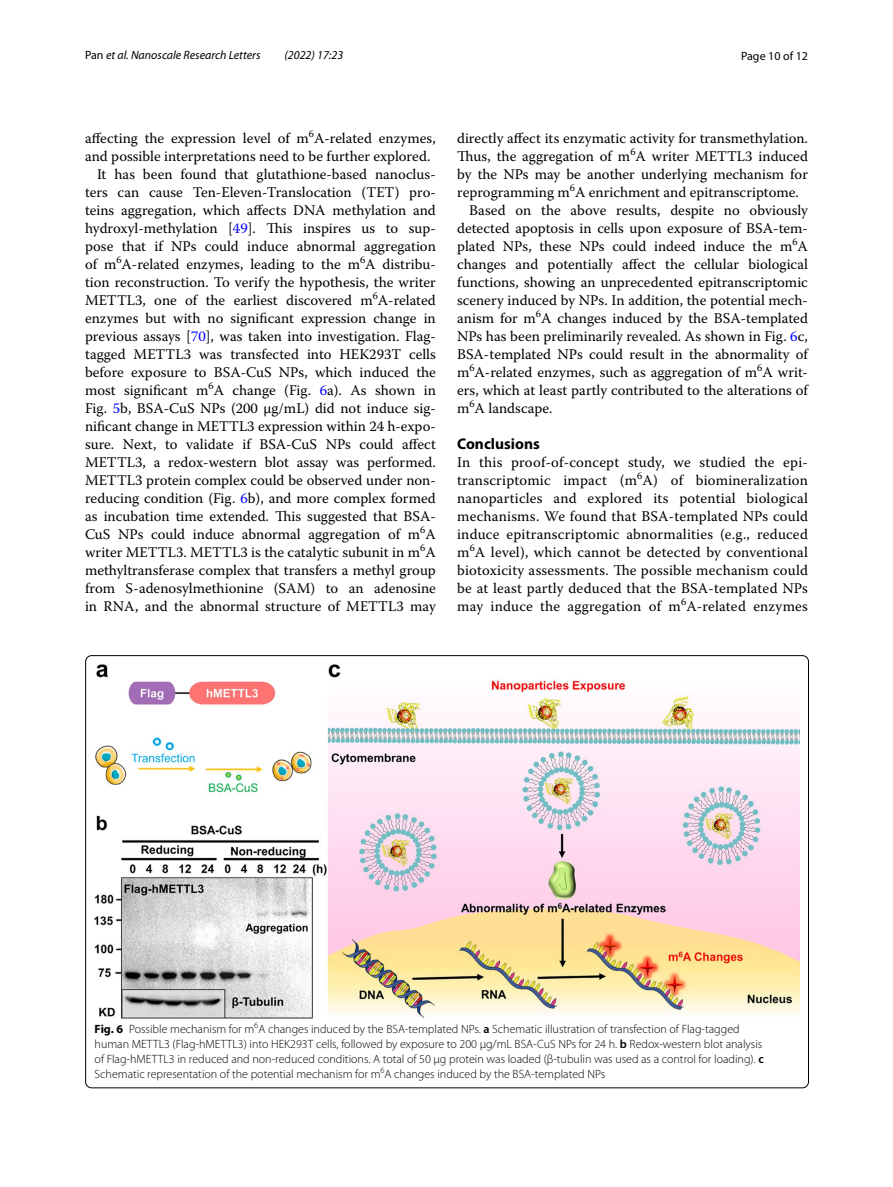
<style>
.page{position:relative;width:893px;height:1187px;background:#fff}
.page>*{position:absolute;margin:0;border:0;box-sizing:border-box;transform-origin:0 0}
.t1{font:700 15.45px "Myriad Pro";color:#000}
.t2{font:14.7px/18px "Warnock Pro";color:#000;text-align:justify}
.t3{font:300 12px/15px "Myriad Pro";color:#000}
.t4{font:italic 12px "Myriad Pro";color:#000}
.t5{font:12px "Myriad Pro";color:#000}
.s1{font-style:normal}
.s2{color:#00f}
.s3{font-weight:700}
.s4{font-weight:600}
</style>
<div class="page">
<img style="left:94px;top:664px;width:706px;height:353px">
<p class="t4" style="left:85px;top:48px;width:177px"><span class="s1">Pan</span> et al. Nanoscale Research Letters</p>
<p class="t4" style="left:284px;top:48px;width:60px">(2022) 17:23</p>
<p class="t5" style="left:741px;top:48px;width:68px">Page 10 of 12</p>
<p class="t2" style="left:85px;top:128px;width:352px">affecting the expression level of m<sup>6</sup>A-related enzymes,</p>
<p class="t2" style="left:85px;top:146px;width:347px">and possible interpretations need to be further explored.</p>
<p class="t2" style="left:97px;top:164px;width:340px">It has been found that glutathione-based nanoclus-</p>
<p class="t2" style="left:85px;top:182px;width:352px">ters can cause Ten-Eleven-Translocation (TET) pro-</p>
<p class="t2" style="left:85px;top:200px;width:352px">teins aggregation, which affects DNA methylation and</p>
<p class="t2" style="left:85px;top:218px;width:352px">hydroxyl-methylation [<span class="s2">49</span>]. This inspires us to sup-</p>
<p class="t2" style="left:85px;top:236px;width:352px">pose that if NPs could induce abnormal aggregation</p>
<p class="t2" style="left:85px;top:254px;width:352px">of m<sup>6</sup>A-related enzymes, leading to the m<sup>6</sup>A distribu-</p>
<p class="t2" style="left:85px;top:272px;width:352px">tion reconstruction. To verify the hypothesis, the writer</p>
<p class="t2" style="left:85px;top:290px;width:352px">METTL3, one of the earliest discovered m<sup>6</sup>A-related</p>
<p class="t2" style="left:85px;top:308px;width:352px">enzymes but with no significant expression change in</p>
<p class="t2" style="left:85px;top:326px;width:352px">previous assays [<span class="s2">70</span>], was taken into investigation. Flag-</p>
<p class="t2" style="left:85px;top:344px;width:352px">tagged METTL3 was transfected into HEK293T cells</p>
<p class="t2" style="left:85px;top:362px;width:352px">before exposure to BSA-CuS NPs, which induced the</p>
<p class="t2" style="left:85px;top:380px;width:352px">most significant m<sup>6</sup>A change (Fig. <span class="s2">6</span>a). As shown in</p>
<p class="t2" style="left:85px;top:398px;width:352px">Fig. <span class="s2">5</span>b, BSA-CuS NPs (200 μg/mL) did not induce sig-</p>
<p class="t2" style="left:85px;top:416px;width:352px">nificant change in METTL3 expression within 24 h-expo-</p>
<p class="t2" style="left:85px;top:434px;width:352px">sure. Next, to validate if BSA-CuS NPs could affect</p>
<p class="t2" style="left:85px;top:452px;width:352px">METTL3, a redox-western blot assay was performed.</p>
<p class="t2" style="left:85px;top:470px;width:352px">METTL3 protein complex could be observed under non-</p>
<p class="t2" style="left:85px;top:488px;width:352px">reducing condition (Fig. <span class="s2">6</span>b), and more complex formed</p>
<p class="t2" style="left:85px;top:506px;width:352px">as incubation time extended. This suggested that BSA-</p>
<p class="t2" style="left:85px;top:524px;width:352px">CuS NPs could induce abnormal aggregation of m<sup>6</sup>A</p>
<p class="t2" style="left:85px;top:542px;width:352px">writer METTL3. METTL3 is the catalytic subunit in m<sup>6</sup>A</p>
<p class="t2" style="left:85px;top:560px;width:352px">methyltransferase complex that transfers a methyl group</p>
<p class="t2" style="left:85px;top:578px;width:352px">from S-adenosylmethionine (SAM) to an adenosine</p>
<p class="t2" style="left:85px;top:596px;width:352px">in RNA, and the abnormal structure of METTL3 may</p>
<p class="t2" style="left:457px;top:128px;width:352px">directly affect its enzymatic activity for transmethylation.</p>
<p class="t2" style="left:457px;top:146px;width:352px">Thus, the aggregation of m<sup>6</sup>A writer METTL3 induced</p>
<p class="t2" style="left:457px;top:164px;width:352px">by the NPs may be another underlying mechanism for</p>
<p class="t2" style="left:457px;top:182px;width:343px">reprogramming m<sup>6</sup>A enrichment and epitranscriptome.</p>
<p class="t2" style="left:469px;top:200px;width:340px">Based on the above results, despite no obviously</p>
<p class="t2" style="left:457px;top:218px;width:352px">detected apoptosis in cells upon exposure of BSA-tem-</p>
<p class="t2" style="left:457px;top:236px;width:352px">plated NPs, these NPs could indeed induce the m<sup>6</sup>A</p>
<p class="t2" style="left:457px;top:254px;width:352px">changes and potentially affect the cellular biological</p>
<p class="t2" style="left:457px;top:272px;width:352px">functions, showing an unprecedented epitranscriptomic</p>
<p class="t2" style="left:457px;top:290px;width:352px">scenery induced by NPs. In addition, the potential mech-</p>
<p class="t2" style="left:457px;top:308px;width:352px">anism for m<sup>6</sup>A changes induced by the BSA-templated</p>
<p class="t2" style="left:457px;top:326px;width:352px">NPs has been preliminarily revealed. As shown in Fig. <span class="s2">6</span>c,</p>
<p class="t2" style="left:457px;top:344px;width:352px">BSA-templated NPs could result in the abnormality of</p>
<p class="t2" style="left:457px;top:362px;width:352px">m<sup>6</sup>A-related enzymes, such as aggregation of m<sup>6</sup>A writ-</p>
<p class="t2" style="left:457px;top:380px;width:352px">ers, which at least partly contributed to the alterations of</p>
<p class="t2" style="left:457px;top:398px;width:97px">m<sup>6</sup>A landscape.</p>
<p class="t1" style="left:457px;top:433px;width:84px">Conclusions</p>
<p class="t2" style="left:457px;top:452px;width:352px">In this proof-of-concept study, we studied the epi&shy;transcriptomic impact (m<sup>6</sup>A) of biomineralization nanoparticles and explored its potential biological mechanisms. We found that BSA-templated NPs could induce epitranscriptomic abnormalities (e.g., reduced m<sup>6</sup>A level), which cannot be detected by conventional biotoxicity assessments. The possible mechanism could be at least partly deduced that the BSA-templated NPs may induce the aggregation of m<sup>6</sup>A-related enzymes</p>
<p class="t3" style="left:95px;top:1021px;width:671px"><span class="s3">Fig. 6</span> Possible mechanism for m<sup>6</sup>A changes induced by the BSA-templated NPs. <span class="s4">a</span> Schematic illustration of transfection of Flag-tagged human METTL3 (Flag-hMETTL3) into HEK293T cells, followed by exposure to 200 μg/mL BSA-CuS NPs for 24 h. <span class="s4">b</span> Redox-western blot analysis of Flag-hMETTL3 in reduced and non-reduced conditions. A total of 50 μg protein was loaded (β-tubulin was used as a control for loading). <span class="s4">c </span>Schematic representation of the potential mechanism for m<sup>6</sup>A changes induced by the BSA-templated NPs</p>
</div>
